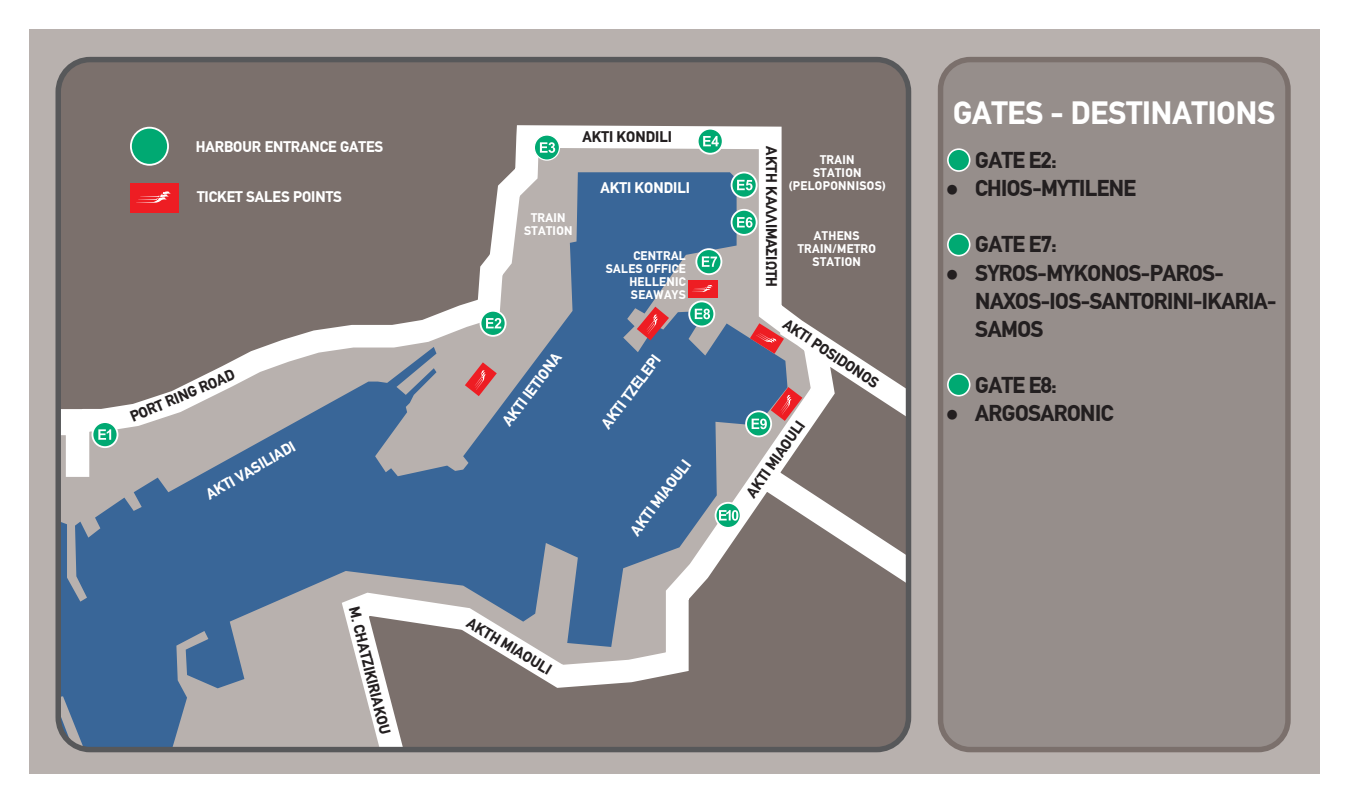
<style>
.page{position:relative;width:1350px;height:804px;background:#fff}
.page>*{position:absolute;margin:0;border:0;box-sizing:border-box;transform-origin:0 0}
.t1{font:700 31.5px "CF Din";color:#fff}
.t2{font:700 22.4px/28px "CF Din";letter-spacing:-.025em;color:#231f20}
.t3{font:700 15.05px "CF Din";color:#fff}
.t4{font:700 15.05px "CF Din";color:#231f20}
.t5{font:700 12.25px/13.3px "CF Din";letter-spacing:.03em;color:#fff;text-align:center}
</style>
<div class="page">
<div style="left:30px;top:30px;width:1290px;height:744px;background:#b8b1ae"></div>
<div style="left:940px;top:60px;width:347px;height:689px;background:#968e8b;border-radius:30px"></div>
<div style="left:937px;top:57px;width:353px;height:695px;border:5px solid #7b706c;border-radius:30px"></div>
<div style="left:61px;top:63px;width:844px;height:59px;background:#7b706c"></div>
<svg style="left:61px;top:122px;width:844px;height:624px"></svg>
<svg style="left:750px;top:323px;width:34px;height:31px"></svg>
<svg style="left:92px;top:422px;width:25px;height:25px"></svg>
<div style="left:91px;top:421px;width:27px;height:27px;border:2px solid #fff;border-radius:50%"></div>
<svg style="left:98px;top:429px;width:13px;height:11px"></svg>
<svg style="left:534px;top:135px;width:25px;height:25px"></svg>
<div style="left:533px;top:134px;width:27px;height:27px;border:1px solid #fff;border-radius:50%"></div>
<svg style="left:540px;top:142px;width:15px;height:11px"></svg>
<svg style="left:697px;top:129px;width:25px;height:25px"></svg>
<div style="left:696px;top:128px;width:27px;height:27px;border:2px solid #fff;border-radius:50%"></div>
<svg style="left:703px;top:136px;width:15px;height:10px"></svg>
<svg style="left:731px;top:172px;width:25px;height:26px"></svg>
<div style="left:730px;top:172px;width:27px;height:26px;border:2px solid #fff;border-radius:50%"></div>
<svg style="left:737px;top:180px;width:15px;height:10px"></svg>
<svg style="left:731px;top:210px;width:25px;height:25px"></svg>
<div style="left:730px;top:209px;width:27px;height:27px;border:2px solid #fff;border-radius:50%"></div>
<svg style="left:737px;top:217px;width:15px;height:11px"></svg>
<svg style="left:715px;top:503px;width:25px;height:25px"></svg>
<div style="left:714px;top:502px;width:27px;height:27px;border:2px solid #fff;border-radius:50%"></div>
<svg style="left:719px;top:510px;width:19px;height:10px"></svg>
<svg style="left:746px;top:411px;width:25px;height:25px"></svg>
<div style="left:745px;top:410px;width:27px;height:27px;border:2px solid #fff;border-radius:50%"></div>
<svg style="left:751px;top:387px;width:51px;height:42px;background:#9b8793"></svg>
<svg style="left:636px;top:307px;width:33px;height:33px"></svg>
<svg style="left:465px;top:362px;width:32px;height:34px"></svg>
<svg style="left:696px;top:249px;width:25px;height:25px"></svg>
<div style="left:695px;top:248px;width:27px;height:27px;border:2px solid #fff;border-radius:50%"></div>
<svg style="left:702px;top:256px;width:15px;height:11px"></svg>
<svg style="left:689px;top:301px;width:25px;height:25px"></svg>
<div style="left:688px;top:300px;width:27px;height:27px;border:2px solid #fff;border-radius:50%"></div>
<svg style="left:694px;top:309px;width:16px;height:10px"></svg>
<div style="left:131px;top:183px;width:48px;height:29px;background:#ee1d23"></div>
<svg style="left:136px;top:191px;width:35px;height:12px"></svg>
<div style="left:131px;top:128px;width:37px;height:37px;background:#00a972;border-radius:50%"></div>
<div style="left:130px;top:127px;width:39px;height:39px;border:2px solid #fff;border-radius:50%"></div>
<svg style="left:480px;top:311px;width:25px;height:25px"></svg>
<div style="left:479px;top:310px;width:27px;height:27px;border:2px solid #fff;border-radius:50%"></div>
<svg style="left:486px;top:318px;width:15px;height:10px"></svg>
<div style="left:55px;top:57px;width:856px;height:695px;border:5px solid #57585a;border-radius:32px"></div>
<div style="left:688px;top:280px;width:29px;height:18px;background:#ee1d23"></div>
<svg style="left:692px;top:285px;width:20px;height:7px"></svg>
<div style="left:947px;top:149px;width:22px;height:22px;background:#00a972;border-radius:50%"></div>
<div style="left:947px;top:148px;width:23px;height:24px;border:2px solid #fff;border-radius:50%"></div>
<div style="left:947px;top:234px;width:22px;height:22px;background:#00a972;border-radius:50%"></div>
<div style="left:947px;top:233px;width:23px;height:23px;border:2px solid #fff;border-radius:50%"></div>
<div style="left:947px;top:374px;width:22px;height:22px;background:#00a972;border-radius:50%"></div>
<div style="left:947px;top:373px;width:23px;height:23px;border:2px solid #fff;border-radius:50%"></div>
<p class="t3" style="left:196px;top:135px;width:189px">HARBOUR ENTRANCE GATES</p>
<p class="t3" style="left:197px;top:186px;width:146px">TICKET SALES POINTS</p>
<p class="t4" style="left:127px;top:407px;width:113px;rotate:-23deg">PORT RING ROAD</p>
<p class="t3" style="left:202px;top:485px;width:102px;rotate:-30deg">AKTI VASILIADI</p>
<p class="t4" style="left:365px;top:604px;width:132px;rotate:76deg">M. CHATZIKIRIAKOU</p>
<p class="t5" style="left:524px;top:211px;width:50px">TRAIN<br>STATION</p>
<p class="t4" style="left:582px;top:126px;width:91px">AKTI KONDILI</p>
<p class="t3" style="left:600px;top:177px;width:91px">AKTI KONDILI</p>
<p class="t5" style="left:605px;top:248px;width:81px;text-align:right">CENTRAL<br>SALES OFFICE<br>HELLENIC<br>SEAWAYS</p>
<p class="t3" style="left:497px;top:417px;width:89px;rotate:-53deg">AKTI IETIONA</p>
<p class="t3" style="left:595px;top:420px;width:89px;rotate:-53deg">AKTI TZELEPI</p>
<p class="t3" style="left:624px;top:526px;width:92px;rotate:-53deg">AKTI MIAOULI</p>
<p class="t4" style="left:474px;top:612px;width:97px;rotate:31deg">AKTH MIAOULI</p>
<p class="t4" style="left:782px;top:146px;width:142px;rotate:90deg">ΑΚΤΗ ΚΑΛΛΙΜΑΣΙΩΤΗ</p>
<p class="t5" style="left:788px;top:153px;width:99px">TRAIN<br>STATION (PELOPONNISOS)</p>
<p class="t5" style="left:797px;top:228px;width:80px">ATHENS<br>TRAIN/METRO<br>STATION</p>
<p class="t4" style="left:791px;top:313px;width:113px;rotate:34deg">AKTI POSIDONOS</p>
<p class="t4" style="left:740px;top:489px;width:92px;rotate:-55deg">AKTI MIAOULI</p>
<h1 class="t1" style="left:953px;top:90px;width:324px">GATES - DESTINATIONS</h1>
<p class="t2" style="left:975px;top:146px;width:83px">GATE E2:</p>
<p class="t2" style="left:945px;top:174px;width:192px">● CHIOS-MYTILENE</p>
<p class="t2" style="left:975px;top:230px;width:83px">GATE E7:</p>
<p class="t2" style="left:975px;top:258px;width:302px;text-indent:-30px">● SYROS-MYKONOS-PAROS-<br>NAXOS-IOS-SANTORINI-IKARIA-<br>SAMOS</p>
<p class="t2" style="left:975px;top:370px;width:83px">GATE E8:</p>
<p class="t2" style="left:945px;top:398px;width:169px">● ARGOSARONIC</p>
</div>
